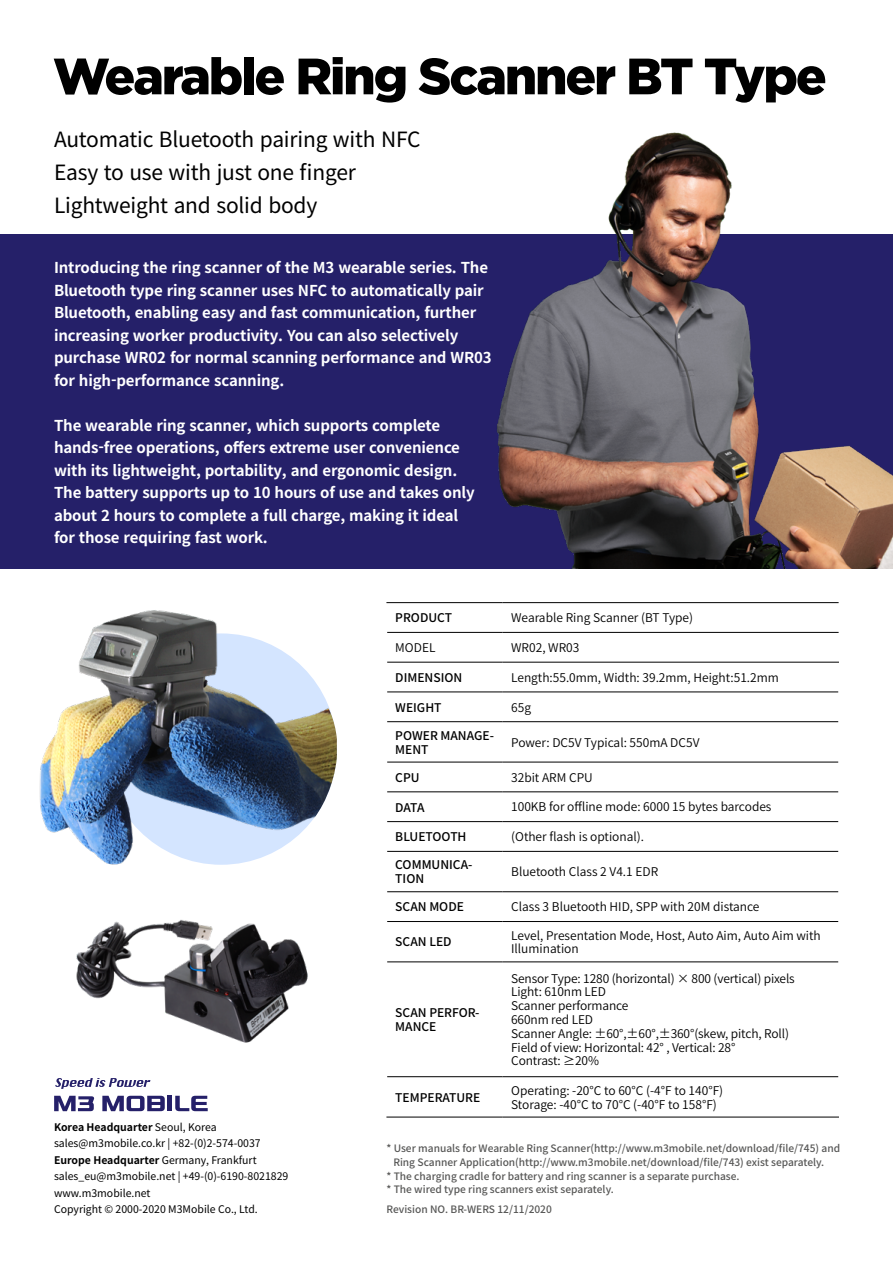
<style>
.page{position:relative;width:893px;height:1263px;background:#fff}
.page>*{position:absolute;margin:0;border:0;box-sizing:border-box;transform-origin:0 0}
.t1{font:900 51px "Gotham";letter-spacing:-.04em;color:#000}
.t2{font:21px/33px "Noto Sans CJ Kkr";letter-spacing:-.01em;color:#000}
.t3{font:700 15px/22.5px "Noto Sans CJ Kkr";letter-spacing:-.01em;color:#fff}
.t4{font:600 12px/13.8px "Noto Sans CJ Kkr";color:#000}
.t5{font:500 12px/13.8px "Noto Sans CJ Kkr";color:#000}
.t6{font:10.5px/16.5px "Noto Sans CJ Kkr";color:#000}
.t7{font:500 10.2px "Noto Sans CJ Kkr";color:#575756}
.s1{font-weight:700}
</style>
<div class="page">
<div style="left:0;top:234px;width:893px;height:335px;background:#252069"></div>
<hr style="left:386px;top:602px;width:117px;height:1px;background:#000">
<hr style="left:503px;top:602px;width:336px;height:1px;background:#000">
<hr style="left:387px;top:632px;width:116px;height:1px;background:#000">
<hr style="left:503px;top:632px;width:336px;height:1px;background:#000">
<hr style="left:387px;top:662px;width:116px;height:1px;background:#000">
<hr style="left:503px;top:662px;width:336px;height:1px;background:#000">
<hr style="left:387px;top:691px;width:116px;height:1px;background:#000">
<hr style="left:503px;top:691px;width:335px;height:1px;background:#000">
<hr style="left:387px;top:721px;width:116px;height:1px;background:#000">
<hr style="left:503px;top:721px;width:335px;height:1px;background:#000">
<hr style="left:387px;top:762px;width:116px;height:1px;background:#000">
<hr style="left:503px;top:762px;width:335px;height:1px;background:#000">
<hr style="left:387px;top:791px;width:116px;height:1px;background:#000">
<hr style="left:503px;top:791px;width:335px;height:1px;background:#000">
<hr style="left:387px;top:821px;width:116px;height:1px;background:#000">
<hr style="left:503px;top:821px;width:335px;height:1px;background:#000">
<hr style="left:387px;top:851px;width:116px;height:1px;background:#000">
<hr style="left:503px;top:851px;width:335px;height:1px;background:#000">
<hr style="left:387px;top:891px;width:116px;height:1px;background:#000">
<hr style="left:503px;top:891px;width:335px;height:1px;background:#000">
<hr style="left:387px;top:921px;width:116px;height:1px;background:#000">
<hr style="left:503px;top:921px;width:335px;height:1px;background:#000">
<hr style="left:387px;top:961px;width:116px;height:1px;background:#000">
<hr style="left:503px;top:961px;width:335px;height:1px;background:#000">
<hr style="left:387px;top:1076px;width:116px;height:1px;background:#000">
<hr style="left:503px;top:1076px;width:335px;height:1px;background:#000">
<hr style="left:386px;top:1117px;width:117px;height:1px;background:#000">
<hr style="left:503px;top:1117px;width:336px;height:1px;background:#000">
<svg style="left:175px;top:1096px;width:33px;height:15px"></svg>
<svg style="left:102px;top:1096px;width:63px;height:15px"></svg>
<hr style="left:168px;top:1096px;width:4px;height:15px;background:#252069">
<svg style="left:54px;top:1096px;width:41px;height:15px"></svg>
<svg style="left:55px;top:1078px;width:95px;height:11px"></svg>
<img style="left:76px;top:919px;width:232px;height:124px">
<img style="left:497px;top:132px;width:396px;height:437px">
<img style="left:39px;top:610px;width:298px;height:255px">
<h1 class="t1" style="left:53px;top:47px;width:775px">Wearable Ring Scanner BT Type</h1>
<h2 class="t2" style="left:54px;top:123px;width:368px">Automatic Bluetooth pairing with NFC<br>Easy to use with just one finger<br>Lightweight and solid body</h2>
<p class="t3" style="left:54px;top:257px;width:439px">Introducing the ring scanner of the M3 wearable series. The Bluetooth type ring scanner uses NFC to automatically pair Bluetooth, enabling easy and fast communication, further increasing worker productivity. You can also selectively purchase WR02 for normal scanning performance and WR03 for high-performance scanning.</p>
<p class="t3" style="left:54px;top:414px;width:422px">The wearable ring scanner, which supports complete hands-free operations, offers extreme user convenience with its lightweight, portability, and ergonomic design.<br>The battery supports up to 10 hours of use and takes only about 2 hours to complete a full charge, making it ideal for those requiring fast work.</p>
<p class="t5" style="left:395px;top:611px;width:58px">PRODUCT</p>
<p class="t4" style="left:511px;top:611px;width:183px">Wearable Ring Scanner (BT Type)</p>
<p class="t4" style="left:395px;top:641px;width:42px">MODEL</p>
<p class="t4" style="left:511px;top:641px;width:70px">WR02, WR03</p>
<p class="t5" style="left:395px;top:671px;width:68px">DIMENSION</p>
<p class="t4" style="left:511px;top:671px;width:269px">Length:55.0mm, Width: 39.2mm, Height:51.2mm</p>
<p class="t5" style="left:395px;top:700px;width:48px">WEIGHT</p>
<p class="t4" style="left:511px;top:700px;width:21px">65g</p>
<p class="t5" style="left:395px;top:729px;width:100px">POWER MANAGE-<br>MENT</p>
<p class="t4" style="left:511px;top:736px;width:190px">Power: DC5V Typical: 550mA DC5V</p>
<p class="t5" style="left:395px;top:771px;width:26px">CPU</p>
<p class="t4" style="left:511px;top:771px;width:83px">32bit ARM CPU</p>
<p class="t5" style="left:395px;top:800px;width:31px">DATA</p>
<p class="t4" style="left:511px;top:800px;width:262px">100KB for offline mode: 6000 15 bytes barcodes</p>
<p class="t5" style="left:395px;top:830px;width:73px">BLUETOOTH</p>
<p class="t4" style="left:511px;top:830px;width:134px">(Other flash is optional).</p>
<p class="t5" style="left:395px;top:858px;width:79px">COMMUNICA-<br>TION</p>
<p class="t4" style="left:511px;top:865px;width:148px">Bluetooth Class 2 V4.1 EDR</p>
<p class="t5" style="left:395px;top:900px;width:70px">SCAN MODE</p>
<p class="t4" style="left:511px;top:900px;width:250px">Class 3 Bluetooth HID, SPP with 20M distance</p>
<p class="t5" style="left:395px;top:935px;width:58px">SCAN LED</p>
<p class="t4" style="left:511px;top:928px;width:311px">Level, Presentation Mode, Host, Auto Aim, Auto Aim with<br>Illumination</p>
<p class="t5" style="left:395px;top:1006px;width:86px">SCAN PERFOR-<br>MANCE</p>
<p class="t4" style="left:511px;top:971px;width:285px">Sensor Type: 1280 (horizontal) × 800 (vertical) pixels<br>Light: 610nm LED<br>Scanner performance<br>660nm red LED<br>Scanner Angle: ±60°,±60°,±360°(skew, pitch, Roll)<br>Field of view: Horizontal: 42° , Vertical: 28°<br>Contrast: ≥20%</p>
<p class="t5" style="left:395px;top:1090px;width:87px">TEMPERATURE</p>
<p class="t4" style="left:511px;top:1084px;width:214px">Operating: -20°C to 60°C (-4°F to 140°F)<br>Storage: -40°C to 70°C (-40°F to 158°F)</p>
<p class="t7" style="left:386px;top:1142px;width:455px">* User manuals for Wearable Ring Scanner(http://www.m3mobile.net/download/file/745) and</p>
<p class="t7" style="left:393px;top:1156px;width:432px">Ring Scanner Application(http://www.m3mobile.net/download/file/743) exist separately.</p>
<p class="t7" style="left:386px;top:1170px;width:355px">* The charging cradle for battery and ring scanner is a separate purchase.</p>
<p class="t6" style="left:54px;top:1119px;width:236px"><span class="s1">Korea Headquarter</span> Seoul, Korea sales@m3mobile.co.kr | +82-(0)2-574-0037<br><span class="s1">Europe Headquarter</span> Germany, Frankfurt sales_eu@m3mobile.net | +49-(0)-6190-8021829</p>
<p class="t6" style="left:54px;top:1185px;width:98px">www.m3mobile.net</p>
<p class="t7" style="left:386px;top:1184px;width:229px">* The wired type ring scanners exist separately.</p>
<p class="t6" style="left:54px;top:1201px;width:205px">Copyright © 2000-2020 M3Mobile Co., Ltd.</p>
<p class="t7" style="left:386px;top:1203px;width:167px">Revision NO. BR-WERS 12/11/2020</p>
</div>
